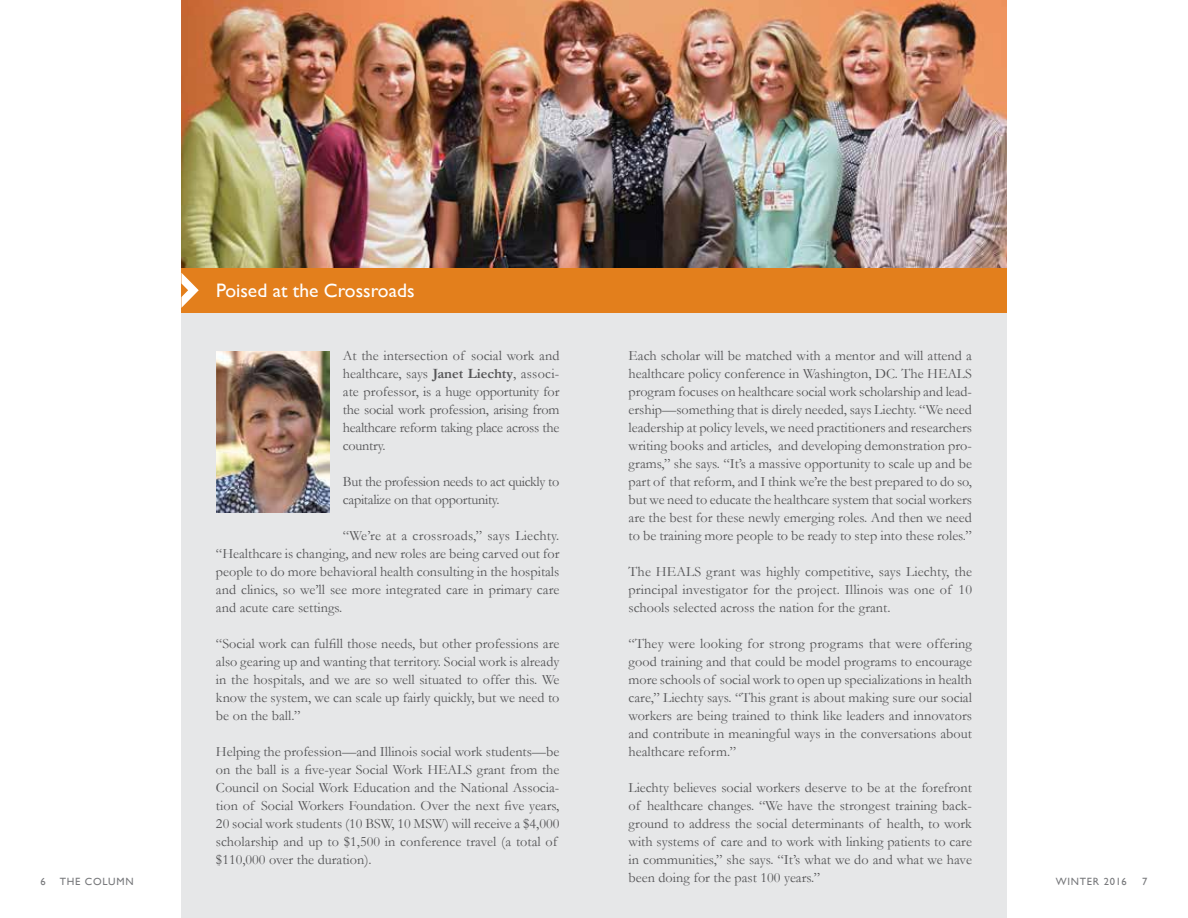
<style>
.page{position:relative;width:1188px;height:918px;background:#fff}
.page>*{position:absolute;margin:0;border:0;box-sizing:border-box;transform-origin:0 0}
.t1{font:19.5px "Gill Sans";color:#fff}
.t2{font:14.25px/18px "Garamond";color:#545456;text-align:justify}
.t3{font:14.25px/18px "Garamond";letter-spacing:-.02em;color:#545456}
.t4{font:10.5px "Gill Sans";letter-spacing:.07em;color:#77787b}
.s1{font-weight:700}
</style>
<div class="page">
<div style="left:181px;top:296px;width:826px;height:622px;background:#e6e7e8"></div>
<div style="left:181px;top:268px;width:826px;height:45px;background:#e37f1c"></div>
<svg style="left:181px;top:273px;width:18px;height:35px"></svg>
<img style="left:181px;top:0;width:826px;height:268px">
<img style="left:216px;top:351px;width:113px;height:162px">
<h1 class="t1" style="left:216px;top:279px;width:200px">Poised at the Crossroads</h1>
<p class="t2" style="left:629px;top:346px;width:345px">Each scholar will be matched with a mentor and will attend a healthcare policy conference in Washington, DC. The HEALS program focuses on healthcare social work scholarship and lead&shy;ership—something that is direly needed, says Liechty. “We need leadership at policy levels, we need practitioners and researchers writing books and articles, and developing demonstration pro&shy;grams,” she says. “It’s a massive opportunity to scale up and be part of that reform, and I think we’re the best prepared to do so, but we need to educate the healthcare system that social workers are the best for these newly emerging roles. And then we need to be training more people to be ready to step into these roles.”</p>
<p class="t2" style="left:629px;top:562px;width:345px">The HEALS grant was highly competitive, says Liechty, the principal investigator for the project. Illinois was one of 10 schools selected across the nation for the grant.</p>
<p class="t2" style="left:629px;top:634px;width:345px">“They were looking for strong programs that were offering good training and that could be model programs to encourage more schools of social work to open up specializations in health care,” Liechty says. “This grant is about making sure our social workers are being trained to think like leaders and innovators and contribute in meaningful ways in the conversations about healthcare reform.”</p>
<p class="t2" style="left:629px;top:778px;width:345px">Liechty believes social workers deserve to be at the forefront of healthcare changes. “We have the strongest training back&shy;ground to address the social determinants of health, to work with systems of care and to work with linking patients to care in communities,” she says. “It’s what we do and what we have been doing for the past 100 years.”</p>
<p class="t2" style="left:343px;top:346px;width:218px">At the intersection of social work and healthcare, says <span class="s1">Janet Liechty</span>, associ&shy;ate professor, is a huge opportunity for the social work profession, arising from healthcare reform taking place across the country.</p>
<p class="t3" style="left:343px;top:472px;width:218px">But the profession needs to act quickly to capitalize on that opportunity.</p>
<p class="t2" style="left:216px;top:526px;width:345px;text-indent:127px">“We’re at a crossroads,” says Liechty. “Healthcare is changing, and new roles are being carved out for people to do more behavioral health consulting in the hospitals and clinics, so we’ll see more integrated care in primary care and acute care settings.</p>
<p class="t2" style="left:216px;top:634px;width:345px">“Social work can fulfill those needs, but other professions are also gearing up and wanting that territory. Social work is already in the hospitals, and we are so well situated to offer this. We know the system, we can scale up fairly quickly, but we need to be on the ball.”</p>
<p class="t2" style="left:216px;top:742px;width:345px;text-align:left">Helping the profession—and Illinois social work students—be on the ball is a five-year Social Work HEALS grant from the Council on Social Work Education and the National Associa&shy;tion of Social Workers Foundation. Over the next five years, 20 social work students (10 BSW, 10 MSW) will receive a $4,000 scholarship and up to $1,500 in conference travel (a total of $110,000 over the duration).</p>
<p class="t4" style="left:40px;top:875px;width:7px">6</p>
<p class="t4" style="left:60px;top:875px;width:75px">THE COLUMN</p>
<p class="t4" style="left:1056px;top:875px;width:72px">WINTER 2016</p>
<p class="t4" style="left:1142px;top:875px;width:7px">7</p>
</div>
